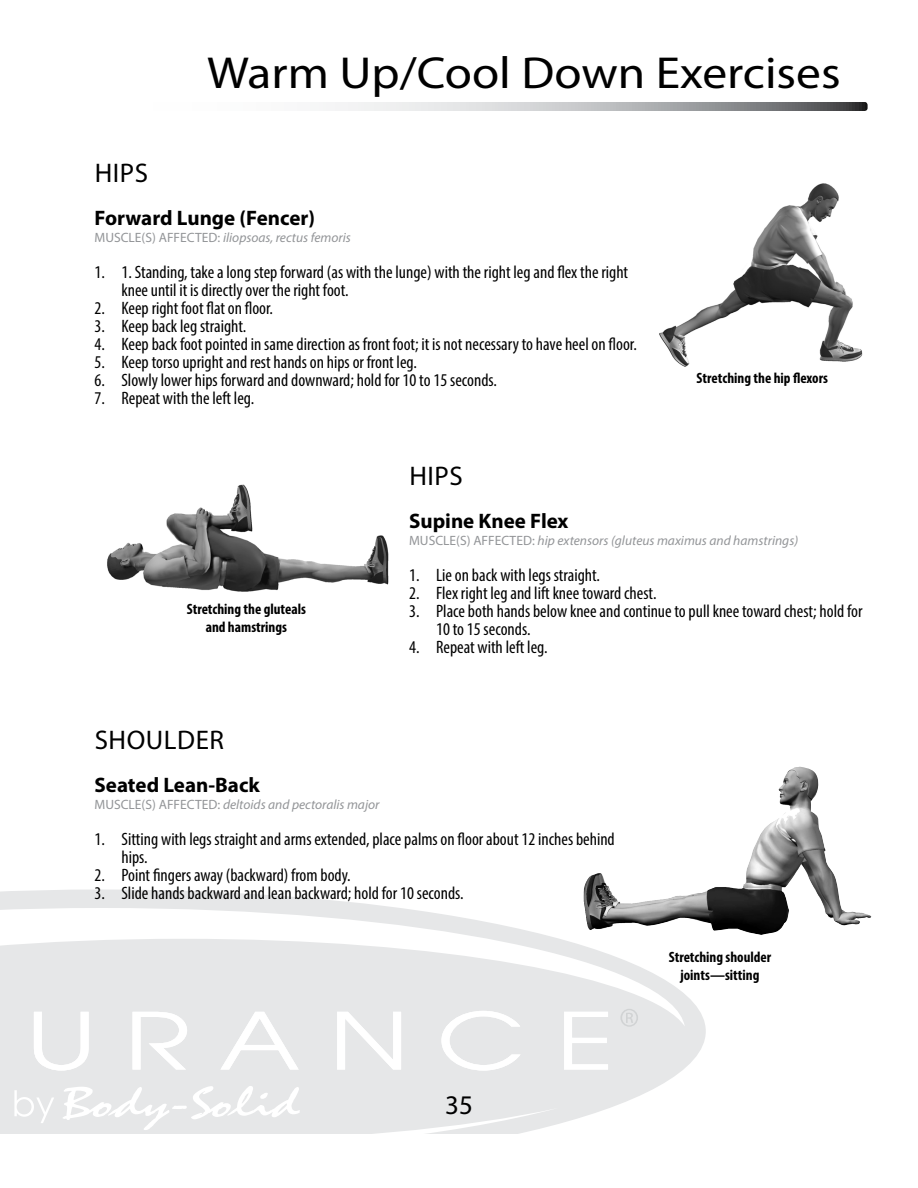
<style>
.page{position:relative;width:918px;height:1188px;background:#fff}
.page>*{position:absolute;margin:0;border:0;box-sizing:border-box;transform-origin:0 0}
.t1{font:45px "Myriad Pro";color:#000;scale:1.1 1}
.t2{font:27px "Myriad Pro";color:#000}
.t3{font:700 21px "Myriad Pro";color:#000}
.t4{font:condensed 18px/18px "Myriad Pro";color:#000}
.t5{font:700 condensed 15px/18px "Myriad Pro";color:#000;text-align:center}
.t6{font:italic 13.5px "Myriad Pro";color:#939598}
.s1{font-style:normal}
</style>
<div class="page">
<svg style="left:0;top:890px;width:706px;height:178px"></svg>
<svg style="left:0;top:908px;width:685px;height:226px;fill:#e6e7e8"></svg>
<svg style="left:34px;top:1012px;width:55px;height:59px"></svg>
<svg style="left:133px;top:1012px;width:54px;height:58px"></svg>
<svg style="left:220px;top:1012px;width:79px;height:58px"></svg>
<svg style="left:337px;top:1012px;width:64px;height:58px"></svg>
<svg style="left:441px;top:1011px;width:80px;height:60px"></svg>
<svg style="left:564px;top:1012px;width:44px;height:58px"></svg>
<svg style="left:620px;top:1009px;width:18px;height:18px"></svg>
<svg style="left:62px;top:1086px;width:238px;height:44px"></svg>
<svg style="left:14px;top:1090px;width:40px;height:33px"></svg>
<svg style="left:335px;top:102px;width:533px;height:9px;background:#b1b2b4"></svg>
<img style="left:584px;top:767px;width:216px;height:163px">
<img style="left:659px;top:183px;width:204px;height:184px">
<img style="left:107px;top:484px;width:282px;height:108px">
<h1 class="t1" style="left:207px;top:45px;width:577px">Warm Up/Cool Down Exercises</h1>
<h2 class="t2" style="left:95px;top:157px;width:14px">hips</h2>
<p class="t3" style="left:94px;top:205px;width:222px">Forward Lunge (Fencer)</p>
<p class="t6" style="left:94px;top:229px;width:258px"><span class="s1">MUSCLE(S) AFFECTED:</span> iliopsoas, rectus femoris</p>
<p class="t4" style="left:122px;top:262px;width:508px;text-indent:-27px">1. 1. Standing, take a long step forward (as with the lunge) with the right leg and flex the right knee until it is directly over the right foot.</p>
<p class="t4" style="left:94px;top:298px;width:180px">2. Keep right foot flat on floor.</p>
<p class="t4" style="left:94px;top:316px;width:153px">3. Keep back leg straight.</p>
<p class="t4" style="left:94px;top:334px;width:544px">4. Keep back foot pointed in same direction as front foot; it is not necessary to have heel on floor.</p>
<p class="t4" style="left:94px;top:352px;width:324px">5. Keep torso upright and rest hands on hips or front leg.</p>
<p class="t4" style="left:94px;top:370px;width:404px">6. Slowly lower hips forward and downward; hold for 10 to 15 seconds.</p>
<p class="t4" style="left:94px;top:388px;width:161px">7. Repeat with the left leg.</p>
<p class="t5" style="left:697px;top:368px;width:133px">Stretching the hip flexors</p>
<p class="t5" style="left:187px;top:600px;width:121px">Stretching the gluteals and hamstrings</p>
<h2 class="t2" style="left:409px;top:460px;width:14px">hips</h2>
<p class="t3" style="left:409px;top:508px;width:161px">Supine Knee Flex</p>
<p class="t6" style="left:409px;top:532px;width:391px"><span class="s1">MUSCLE(S) AFFECTED:</span> hip extensors (gluteus maximus and hamstrings)</p>
<p class="t4" style="left:409px;top:565px;width:192px">1. Lie on back with legs straight.</p>
<p class="t4" style="left:409px;top:583px;width:249px">2. Flex right leg and lift knee toward chest.</p>
<p class="t4" style="left:436px;top:601px;width:428px;text-indent:-27px">3. Place both hands below knee and continue to pull knee toward chest; hold for<br>10 to 15 seconds.</p>
<p class="t4" style="left:409px;top:637px;width:140px">4. Repeat with left leg.</p>
<h2 class="t2" style="left:95px;top:724px;width:17px">shoulder</h2>
<p class="t3" style="left:94px;top:772px;width:167px">Seated Lean-Back</p>
<p class="t6" style="left:94px;top:796px;width:286px"><span class="s1">MUSCLE(S) AFFECTED:</span> deltoids and pectoralis major</p>
<p class="t4" style="left:122px;top:829px;width:495px;text-indent:-27px">1. Sitting with legs straight and arms extended, place palms on floor about 12 inches behind hips.</p>
<p class="t4" style="left:94px;top:865px;width:258px">2. Point fingers away (backward) from body.</p>
<p class="t4" style="left:94px;top:883px;width:371px">3. Slide hands backward and lean backward; hold for 10 seconds.</p>
<h2 class="t2" style="left:445px;top:1088px;width:29px">35</h2>
<p class="t5" style="left:669px;top:948px;width:104px">Stretching shoulder joints—sitting</p>
</div>
